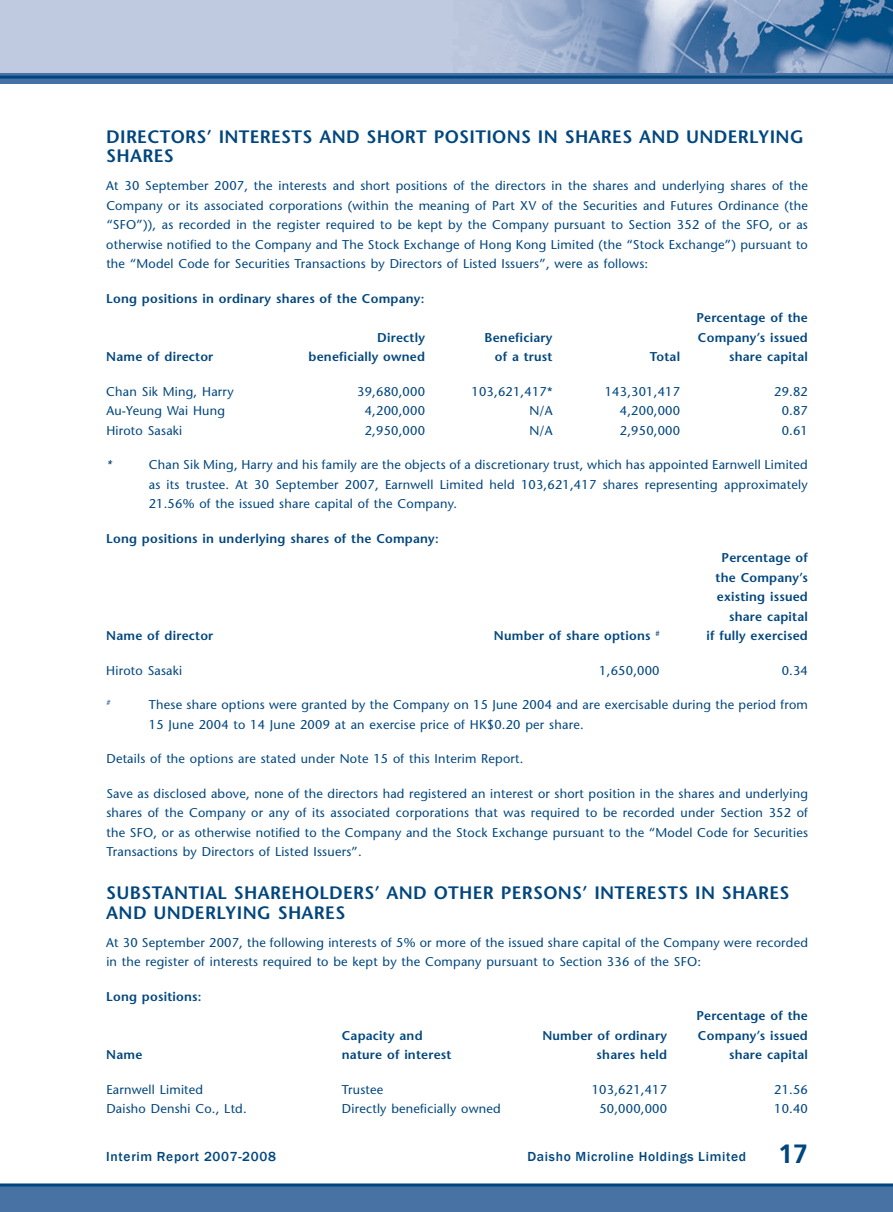
<style>
.page{position:relative;width:893px;height:1212px;background:#fff}
.page>*{position:absolute;margin:0;border:0;box-sizing:border-box;transform-origin:0 0}
.t1{font:600 18px/19.5px "Stone Sans Std";letter-spacing:.015em;color:#00467e}
.t2{font:500 13.5px "Franklin Gothic";letter-spacing:.05em;color:#00467e}
.t3{font:500 12.75px/19.5px "Stone Sans Std";letter-spacing:.015em;color:#00467e;text-align:justify}
.t4{font:600 12.75px/19.5px "Stone Sans Std";letter-spacing:.015em;color:#00467e;text-align:right}
.t5{font:italic 500 12.75px "Stone Sans Std";color:#00467e}
.t6{font:italic 500 7.5px "Stone Sans Std";color:#00467e}
.s1{font-family:"Frutiger LT Std";font-weight:700;font-size:26.4px}
</style>
<div class="page">
<div style="left:0;top:1186px;width:893px;height:26px;background:#4872a3"></div>
<svg style="left:0;top:0;width:893px;height:84px;background:#95abca"></svg>
<hr style="left:0;top:76px;width:893px;height:3px;background:#00467e">
<hr style="left:0;top:1183px;width:893px;height:3px;background:#00467e">
<h1 class="t1" style="left:106px;top:126px;width:699px">DIRECTORS’ INTERESTS AND SHORT POSITIONS IN SHARES AND UNDERLYING<br>SHARES</h1>
<p class="t3" style="left:106px;top:176px;width:703px">At 30 September 2007, the interests and short positions of the directors in the shares and underlying shares of the Company or its associated corporations (within the meaning of Part XV of the Securities and Futures Ordinance (the “SFO”)), as recorded in the register required to be kept by the Company pursuant to Section 352 of the SFO, or as otherwise notified to the Company and The Stock Exchange of Hong Kong Limited (the “Stock Exchange”) pursuant to the “Model Code for Securities Transactions by Directors of Listed Issuers”, were as follows:</p>
<p class="t4" style="left:106px;top:288px;width:320px">Long positions in ordinary shares of the Company:</p>
<p class="t4" style="left:696px;top:308px;width:113px">Percentage of the</p>
<p class="t4" style="left:377px;top:327px;width:49px">Directly</p>
<p class="t4" style="left:485px;top:327px;width:69px">Beneficiary</p>
<p class="t4" style="left:698px;top:327px;width:111px">Company’s issued</p>
<p class="t4" style="left:106px;top:347px;width:109px">Name of director</p>
<p class="t4" style="left:309px;top:347px;width:118px">beneficially owned</p>
<p class="t4" style="left:495px;top:347px;width:59px">of a trust</p>
<p class="t4" style="left:650px;top:347px;width:32px">Total</p>
<p class="t4" style="left:729px;top:347px;width:80px">share capital</p>
<p class="t3" style="left:106px;top:381px;width:129px">Chan Sik Ming, Harry</p>
<p class="t3" style="left:357px;top:381px;width:69px">39,680,000</p>
<p class="t3" style="left:472px;top:381px;width:83px">103,621,417*</p>
<p class="t3" style="left:605px;top:381px;width:77px">143,301,417</p>
<p class="t3" style="left:774px;top:381px;width:35px">29.82</p>
<p class="t3" style="left:106px;top:401px;width:120px">Au-Yeung Wai Hung</p>
<p class="t3" style="left:365px;top:401px;width:62px">4,200,000</p>
<p class="t3" style="left:529px;top:401px;width:25px">N/A</p>
<p class="t3" style="left:620px;top:401px;width:62px">4,200,000</p>
<p class="t3" style="left:782px;top:401px;width:28px">0.87</p>
<p class="t3" style="left:106px;top:420px;width:77px">Hiroto Sasaki</p>
<p class="t3" style="left:365px;top:420px;width:62px">2,950,000</p>
<p class="t3" style="left:529px;top:420px;width:25px">N/A</p>
<p class="t3" style="left:620px;top:420px;width:62px">2,950,000</p>
<p class="t3" style="left:782px;top:420px;width:28px">0.61</p>
<p class="t5" style="left:106px;top:457px;width:7px">*</p>
<p class="t3" style="left:149px;top:455px;width:661px">Chan Sik Ming, Harry and his family are the objects of a discretionary trust, which has appointed Earnwell Limited as its trustee. At 30 September 2007, Earnwell Limited held 103,621,417 shares representing approximately 21.56% of the issued share capital of the Company.</p>
<p class="t4" style="left:106px;top:528px;width:334px">Long positions in underlying shares of the Company:</p>
<p class="t4" style="left:716px;top:548px;width:94px">Percentage of the Company’s existing issued share capital</p>
<p class="t4" style="left:106px;top:626px;width:109px">Name of director</p>
<p class="t4" style="left:494px;top:626px;width:167px">Number of share options <sup>#</sup></p>
<p class="t4" style="left:706px;top:626px;width:103px">if fully exercised</p>
<p class="t3" style="left:106px;top:660px;width:77px">Hiroto Sasaki</p>
<p class="t3" style="left:599px;top:660px;width:62px">1,650,000</p>
<p class="t3" style="left:782px;top:660px;width:28px">0.34</p>
<p class="t6" style="left:106px;top:698px;width:6px">#</p>
<p class="t3" style="left:149px;top:695px;width:661px">These share options were granted by the Company on 15 June 2004 and are exercisable during the period from<br>15 June 2004 to 14 June 2009 at an exercise price of HK$0.20 per share.</p>
<p class="t3" style="left:106px;top:749px;width:419px">Details of the options are stated under Note 15 of this Interim Report.</p>
<p class="t3" style="left:106px;top:783px;width:703px">Save as disclosed above, none of the directors had registered an interest or short position in the shares and underlying shares of the Company or any of its associated corporations that was required to be recorded under Section 352 of the SFO, or as otherwise notified to the Company and the Stock Exchange pursuant to the “Model Code for Securities Transactions by Directors of Listed Issuers”.</p>
<h1 class="t1" style="left:106px;top:883px;width:685px">SUBSTANTIAL SHAREHOLDERS’ AND OTHER PERSONS’ INTERESTS IN SHARES<br>AND UNDERLYING SHARES</h1>
<p class="t3" style="left:106px;top:933px;width:703px">At 30 September 2007, the following interests of 5% or more of the issued share capital of the Company were recorded in the register of interests required to be kept by the Company pursuant to Section 336 of the SFO:</p>
<p class="t4" style="left:106px;top:987px;width:97px">Long positions:</p>
<p class="t4" style="left:696px;top:1006px;width:113px">Percentage of the</p>
<p class="t4" style="left:342px;top:1026px;width:82px">Capacity and</p>
<p class="t4" style="left:542px;top:1026px;width:126px">Number of ordinary</p>
<p class="t4" style="left:698px;top:1026px;width:111px">Company’s issued</p>
<p class="t4" style="left:106px;top:1045px;width:38px">Name</p>
<p class="t4" style="left:342px;top:1045px;width:111px">nature of interest</p>
<p class="t4" style="left:597px;top:1045px;width:72px">shares held</p>
<p class="t4" style="left:729px;top:1045px;width:80px">share capital</p>
<p class="t3" style="left:106px;top:1080px;width:98px">Earnwell Limited</p>
<p class="t3" style="left:342px;top:1080px;width:43px">Trustee</p>
<p class="t3" style="left:592px;top:1080px;width:77px">103,621,417</p>
<p class="t3" style="left:774px;top:1080px;width:35px">21.56</p>
<p class="t3" style="left:106px;top:1099px;width:142px">Daisho Denshi Co., Ltd.</p>
<p class="t3" style="left:342px;top:1099px;width:160px">Directly beneficially owned</p>
<p class="t3" style="left:599px;top:1099px;width:69px">50,000,000</p>
<p class="t3" style="left:774px;top:1099px;width:35px">10.40</p>
<p class="t2" style="left:106px;top:1147px;width:171px">Interim Report 2007-2008</p>
<p class="t2" style="left:527px;top:1147px;width:265px">Daisho Microline Holdings Limited <span class="s1">17</span></p>
</div>
